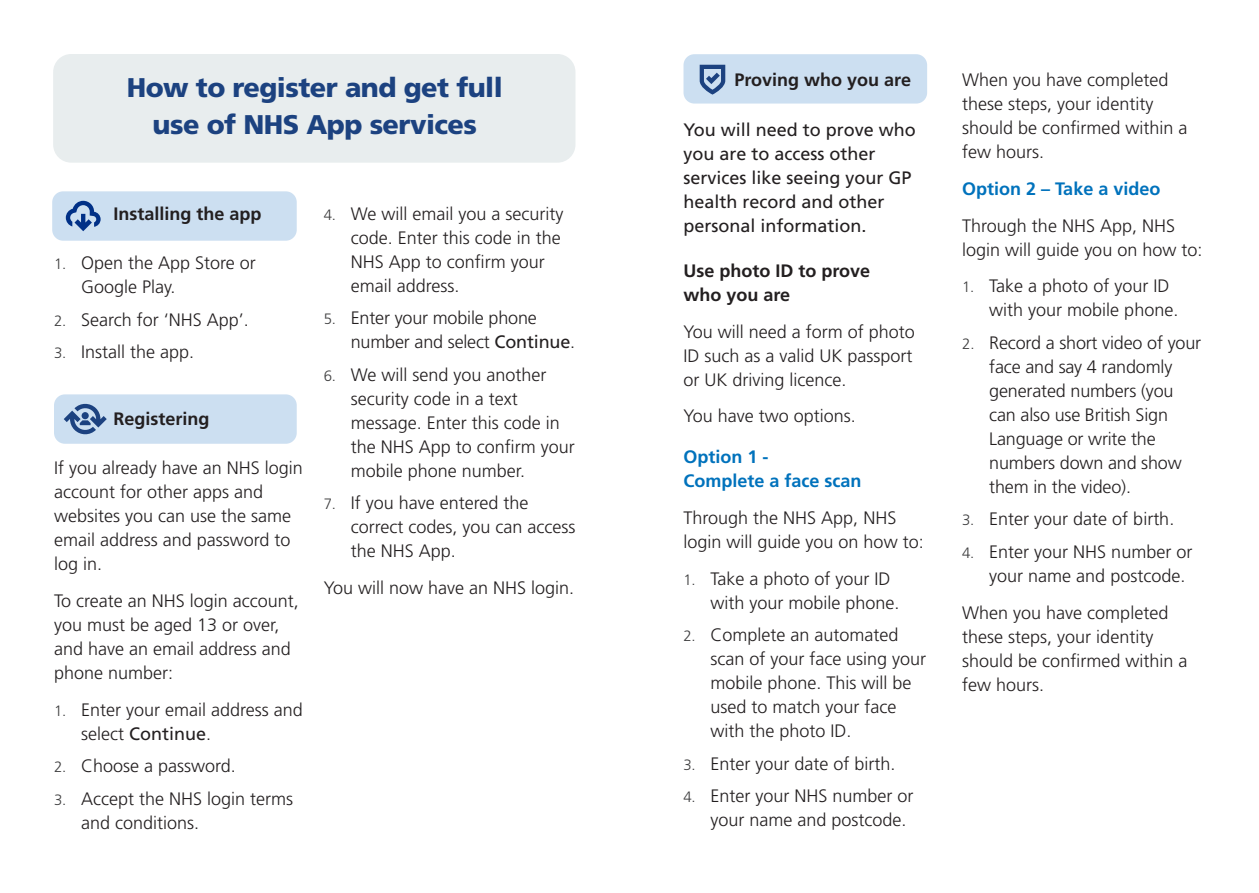
<style>
.page{position:relative;width:1259px;height:893px;background:#fff}
.page>*{position:absolute;margin:0;border:0;box-sizing:border-box;transform-origin:0 0}
.Body{font:900 27px/37.5px "Frutiger LT Std";letter-spacing:-.02em;color:#1c4280;text-align:center}
.Body-2{font:300 18px/24px "Frutiger LT Std";color:#231f20}
.Body-3{font:18px/24px "Frutiger LT Std";color:#231f20}
.Body-4{font:700 18px/24px "Frutiger LT Std";color:#231f20}
.Body-5{font:700 18px/24px "Frutiger LT Std";color:#0072bc}
.s1{font-size:15px;color:#3e3e3f}
.s2{font-weight:400}
</style>
<div class="page">
<div style="left:683px;top:54px;width:244px;height:50px;background:#ccdff1;border-radius:11px"></div>
<div style="left:52px;top:191px;width:245px;height:50px;background:#ccdff1;border-radius:11px"></div>
<div style="left:53px;top:54px;width:522px;height:109px;background:#e8edee;border-radius:18px"></div>
<div style="left:54px;top:394px;width:243px;height:50px;background:#ccdff1;border-radius:11px"></div>
<svg style="left:66px;top:201px;width:35px;height:30px"></svg>
<svg style="left:64px;top:403px;width:43px;height:32px"></svg>
<svg style="left:699px;top:65px;width:26px;height:30px"></svg>
<p class="Body" style="left:127px;top:68px;width:377px">How to register and get full use of NHS App services</p>
<p class="Body-4" style="left:114px;top:202px;width:150px">Installing the app</p>
<p class="Body-2" style="left:81px;top:251px;width:176px;text-indent:-27px"><span class="s1">1.</span> Open the App Store or<br>Google Play.</p>
<p class="Body-2" style="left:54px;top:308px;width:196px"><span class="s1">2.</span> Search for ‘NHS App’.</p>
<p class="Body-2" style="left:54px;top:340px;width:142px"><span class="s1">3.</span> Install the app.</p>
<p class="Body-4" style="left:114px;top:407px;width:98px">Registering</p>
<p class="Body-2" style="left:54px;top:456px;width:250px">If you already have an NHS login account for other apps and websites you can use the same email address and password to log in.</p>
<p class="Body-2" style="left:54px;top:589px;width:246px">To create an NHS login account, you must be aged 13 or over, and have an email address and phone number:</p>
<p class="Body-2" style="left:81px;top:698px;width:223px;text-indent:-27px"><span class="s1">1.</span> Enter your email address and select <span class="s2">Continue</span>.</p>
<p class="Body-2" style="left:54px;top:754px;width:183px"><span class="s1">2.</span> Choose a password.</p>
<p class="Body-2" style="left:81px;top:787px;width:214px;text-indent:-27px"><span class="s1">3.</span> Accept the NHS login terms and conditions.</p>
<p class="Body-2" style="left:351px;top:202px;width:214px;text-indent:-27px"><span class="s1">4.</span> We will email you a security code. Enter this code in the<br>NHS App to confirm your email address.</p>
<p class="Body-2" style="left:351px;top:306px;width:226px;text-indent:-27px"><span class="s1">5.</span> Enter your mobile phone number and select <span class="s2">Continue</span>.</p>
<p class="Body-2" style="left:351px;top:363px;width:226px;text-indent:-27px"><span class="s1">6.</span> We will send you another security code in a text message. Enter this code in the NHS App to confirm your mobile phone number.</p>
<p class="Body-2" style="left:351px;top:491px;width:226px;text-indent:-27px"><span class="s1">7.</span> If you have entered the correct codes, you can access the NHS App.</p>
<p class="Body-2" style="left:324px;top:576px;width:252px">You will now have an NHS login.</p>
<p class="Body-4" style="left:734px;top:68px;width:178px">Proving who you are</p>
<p class="Body-3" style="left:683px;top:117px;width:234px">You will need to prove who you are to access other services like seeing your GP health record and other personal information.</p>
<p class="Body-4" style="left:683px;top:259px;width:188px">Use photo ID to prove who you are</p>
<p class="Body-2" style="left:683px;top:320px;width:233px">You will need a form of photo<br>ID such as a valid UK passport or UK driving licence.</p>
<p class="Body-2" style="left:683px;top:404px;width:174px">You have two options.</p>
<p class="Body-5" style="left:683px;top:445px;width:180px">Option 1 -<br>Complete a face scan</p>
<p class="Body-2" style="left:683px;top:506px;width:242px">Through the NHS App, NHS login will guide you on how to:</p>
<p class="Body-2" style="left:710px;top:567px;width:191px;text-indent:-27px"><span class="s1">1.</span> Take a photo of your ID with your mobile phone.</p>
<p class="Body-2" style="left:710px;top:623px;width:217px;text-indent:-27px"><span class="s1">2.</span> Complete an automated scan of your face using your mobile phone. This will be used to match your face with the photo ID.</p>
<p class="Body-2" style="left:683px;top:752px;width:214px"><span class="s1">3.</span> Enter your date of birth.</p>
<p class="Body-2" style="left:710px;top:784px;width:205px;text-indent:-27px"><span class="s1">4.</span> Enter your NHS number or your name and postcode.</p>
<p class="Body-2" style="left:962px;top:68px;width:227px">When you have completed these steps, your identity should be confirmed within a few hours.</p>
<p class="Body-5" style="left:962px;top:177px;width:200px">Option 2 – Take a video</p>
<p class="Body-2" style="left:962px;top:214px;width:242px">Through the NHS App, NHS login will guide you on how to:</p>
<p class="Body-2" style="left:989px;top:274px;width:191px;text-indent:-27px"><span class="s1">1.</span> Take a photo of your ID with your mobile phone.</p>
<p class="Body-2" style="left:989px;top:331px;width:213px;text-indent:-27px"><span class="s1">2.</span> Record a short video of your face and say 4 randomly generated numbers (you can also use British Sign<br>Language or write the numbers down and show them in the video).</p>
<p class="Body-2" style="left:962px;top:507px;width:214px"><span class="s1">3.</span> Enter your date of birth.</p>
<p class="Body-2" style="left:989px;top:540px;width:205px;text-indent:-27px"><span class="s1">4.</span> Enter your NHS number or your name and postcode.</p>
<p class="Body-2" style="left:962px;top:601px;width:227px">When you have completed these steps, your identity should be confirmed within a few hours.</p>
</div>
